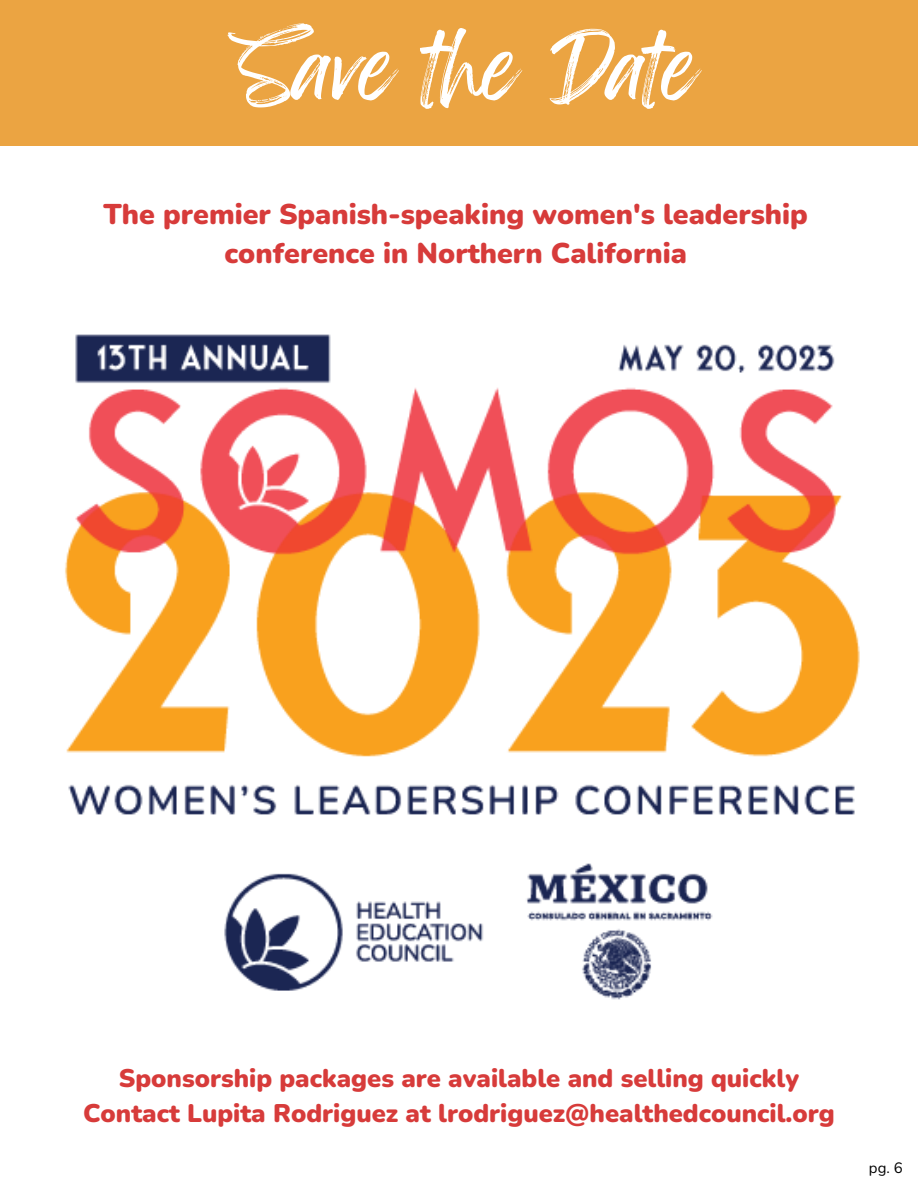
<style>
.page{position:relative;width:918px;height:1188px;background:#fff}
.page>*{position:absolute;margin:0;border:0;box-sizing:border-box;transform-origin:0 0}
.t1{font:76.5px "Feeling Passionate";color:#fff}
.t2{font:900 28.5px/39.3px "Nunito";color:#d73b3a;text-align:center}
.t3{font:900 25.5px/34.8px "Nunito";color:#d73b3a;text-align:center}
.t4{font:15px "Nunito";color:#000}
</style>
<div class="page">
<div style="left:0;top:0;width:918px;height:145px;background:#eba442"></div>
<img style="left:65px;top:334px;width:795px;height:666px">
<h1 class="t1" style="left:238px;top:6px;width:462px">Save the Date</h1>
<p class="t2" style="left:104px;top:194px;width:706px">The premier Spanish-speaking women's leadership conference in Northern California</p>
<p class="t3" style="left:83px;top:1061px;width:753px">Sponsorship packages are available and selling quickly<br>Contact Lupita Rodriguez at lrodriguez@healthedcouncil.org</p>
<p class="t4" style="left:869px;top:1158px;width:35px">pg. 6</p>
</div>
